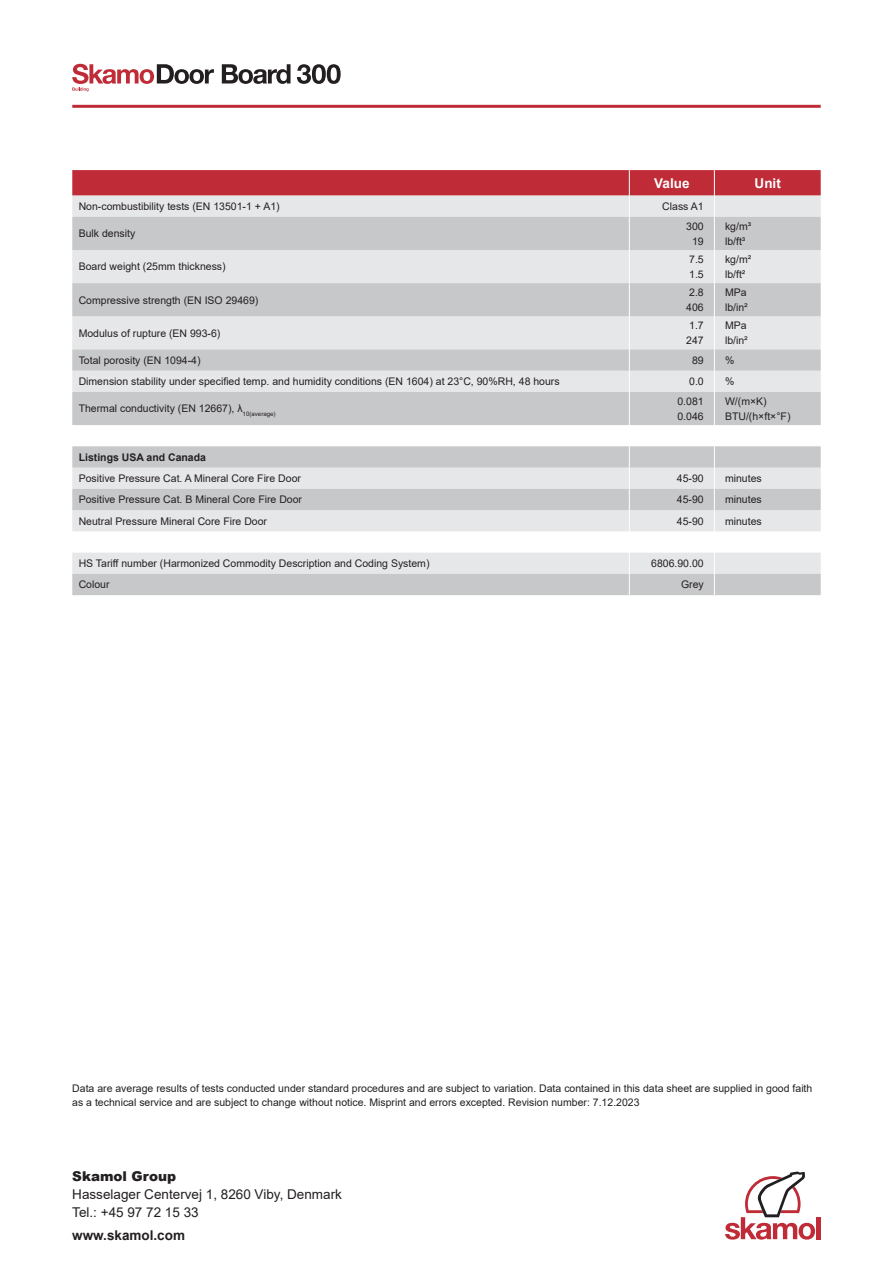
<style>
.page{position:relative;width:893px;height:1263px;background:#fff}
.page>*{position:absolute;margin:0;border:0;box-sizing:border-box;transform-origin:0 0}
.t1{font:13.5px/18px "Arial";color:#231f20}
.t2{font:700 13.5px "Arial";color:#231f20}
.t3{font:900 13.5px "Arial";color:#231f20}
.t4{font:700 13.5px "Arial";color:#fff}
.t5{font:10.5px/15px "Arial";color:#231f20}
.t6{font:700 10.5px "Arial";color:#231f20}
</style>
<div class="page">
<hr style="left:72px;top:105px;width:749px;height:3px;background:#bf2b37">
<div style="left:816px;top:1217px;width:5px;height:22px;background:#bf2b37"></div>
<svg style="left:725px;top:1171px;width:90px;height:68px"></svg>
<svg style="left:222px;top:64px;width:69px;height:20px"></svg>
<svg style="left:297px;top:64px;width:44px;height:20px"></svg>
<svg style="left:72px;top:64px;width:142px;height:27px"></svg>
<svg style="left:72px;top:217px;width:749px;height:378px;background:#d9dadc"></svg>
<hr style="left:629px;top:217px;width:1px;height:33px;background:#fff">
<hr style="left:714px;top:217px;width:1px;height:33px;background:#fff">
<hr style="left:629px;top:250px;width:1px;height:33px;background:#fff">
<hr style="left:714px;top:250px;width:1px;height:33px;background:#fff">
<hr style="left:629px;top:283px;width:1px;height:33px;background:#fff">
<hr style="left:714px;top:283px;width:1px;height:33px;background:#fff">
<hr style="left:629px;top:316px;width:1px;height:33px;background:#fff">
<hr style="left:714px;top:316px;width:1px;height:33px;background:#fff">
<svg style="left:72px;top:170px;width:749px;height:47px;background:#d18289"></svg>
<svg style="left:629px;top:349px;width:1px;height:43px"></svg>
<svg style="left:714px;top:349px;width:1px;height:43px"></svg>
<hr style="left:629px;top:392px;width:1px;height:33px;background:#fff">
<hr style="left:714px;top:392px;width:1px;height:33px;background:#fff">
<svg style="left:629px;top:425px;width:1px;height:170px"></svg>
<svg style="left:714px;top:425px;width:1px;height:170px"></svg>
<p class="t4" style="left:654px;top:173px;width:37px">Value</p>
<p class="t4" style="left:755px;top:173px;width:28px">Unit</p>
<p class="t5" style="left:79px;top:199px;width:203px">Non-combustibility tests (EN 13501-1 + A1)</p>
<p class="t5" style="left:662px;top:199px;width:43px">Class A1</p>
<p class="t5" style="left:79px;top:226px;width:58px">Bulk density</p>
<p class="t5" style="left:686px;top:218px;width:19px;text-align:center">300<br>19</p>
<p class="t5" style="left:725px;top:218px;width:28px">kg/m³ lb/ft³</p>
<p class="t5" style="left:79px;top:259px;width:149px">Board weight (25mm thickness)</p>
<p class="t5" style="left:689px;top:252px;width:16px">7.5<br>1.5</p>
<p class="t5" style="left:725px;top:252px;width:28px">kg/m² lb/ft²</p>
<p class="t5" style="left:79px;top:292px;width:181px">Compressive strength (EN ISO 29469)</p>
<p class="t5" style="left:686px;top:285px;width:19px">2.8<br>406</p>
<p class="t5" style="left:725px;top:285px;width:24px">MPa lb/in²</p>
<p class="t5" style="left:79px;top:325px;width:143px">Modulus of rupture (EN 993-6)</p>
<p class="t5" style="left:686px;top:318px;width:19px">1.7<br>247</p>
<p class="t5" style="left:725px;top:318px;width:24px">MPa lb/in²</p>
<p class="t5" style="left:79px;top:353px;width:123px">Total porosity (EN 1094-4)</p>
<p class="t5" style="left:692px;top:353px;width:13px">89</p>
<p class="t5" style="left:725px;top:353px;width:11px">%</p>
<p class="t5" style="left:79px;top:374px;width:482px">Dimension stability under specified temp. and humidity conditions (EN 1604) at 23°C, 90%RH, 48 hours</p>
<p class="t5" style="left:689px;top:374px;width:16px">0.0</p>
<p class="t5" style="left:725px;top:374px;width:11px">%</p>
<p class="t5" style="left:79px;top:401px;width:198px">Thermal conductivity (EN 12667), λ<sub>10(average)</sub></p>
<p class="t5" style="left:677px;top:394px;width:28px">0.081<br>0.046</p>
<p class="t5" style="left:725px;top:394px;width:67px">W/(m×K)<br>BTU/(h×ft×°F)</p>
<p class="t6" style="left:79px;top:450px;width:129px">Listings USA and Canada</p>
<p class="t5" style="left:79px;top:471px;width:224px">Positive Pressure Cat. A Mineral Core Fire Door</p>
<p class="t5" style="left:677px;top:471px;width:28px">45-90</p>
<p class="t5" style="left:725px;top:471px;width:38px">minutes</p>
<p class="t5" style="left:79px;top:492px;width:225px">Positive Pressure Cat. B Mineral Core Fire Door</p>
<p class="t5" style="left:677px;top:492px;width:28px">45-90</p>
<p class="t5" style="left:725px;top:492px;width:38px">minutes</p>
<p class="t5" style="left:79px;top:513px;width:190px">Neutral Pressure Mineral Core Fire Door</p>
<p class="t5" style="left:677px;top:513px;width:28px">45-90</p>
<p class="t5" style="left:725px;top:513px;width:38px">minutes</p>
<p class="t5" style="left:79px;top:556px;width:352px">HS Tariff number (Harmonized Commodity Description and Coding System)</p>
<p class="t5" style="left:651px;top:556px;width:54px">6806.90.00</p>
<p class="t5" style="left:79px;top:577px;width:32px">Colour</p>
<p class="t5" style="left:681px;top:577px;width:24px">Grey</p>
<p class="t5" style="left:72px;top:1081px;width:742px;line-height:13.5px">Data are average results of tests conducted under standard procedures and are subject to variation. Data contained in this data sheet are supplied in good faith as a technical service and are subject to change without notice. Misprint and errors excepted. Revision number: 7.12.2023</p>
<p class="t3" style="left:72px;top:1166px;width:105px">Skamol Group</p>
<p class="t1" style="left:72px;top:1185px;width:271px">Hasselager Centervej 1, 8260 Viby, Denmark<br>Tel.: +45 97 72 15 33</p>
<p class="t2" style="left:72px;top:1225px;width:114px">www.skamol.com</p>
</div>
